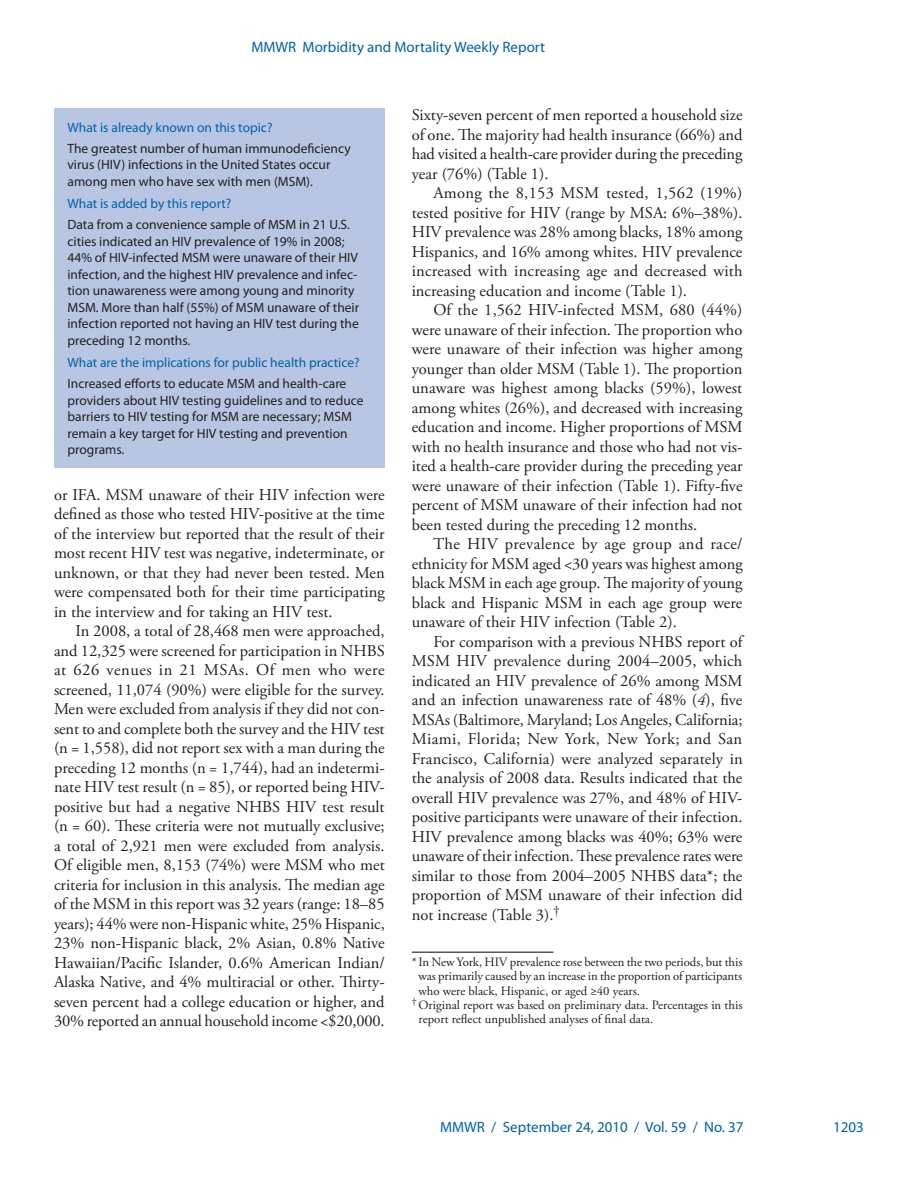
<style>
.page{position:relative;width:918px;height:1188px;background:#fff}
.page>*{position:absolute;margin:0;border:0;box-sizing:border-box;transform-origin:0 0}
.Body_Text{font:16.5px/19.5px "Adobe Garamond Pro";color:#231f20;text-align:justify}
.Header_-_Right{font:15px "Myriad Pro";color:#0161ab}
.FB_answer{font:13.5px/16.5px "Myriad Pro";color:#231f20}
.FB_question{font:13.5px "Myriad Pro";color:#0161ab}
.Footnote_w_Rule_TEX{font:12.75px/14.2px "Adobe Garamond Pro";color:#231f20;text-align:justify}
.Footnote_No_Rule_TE{font:12.75px/14.2px "Adobe Garamond Pro";color:#231f20}
.s1{font-style:italic}
</style>
<div class="page">
<hr style="left:412px;top:952px;width:142px;height:1px;background:#231f20">
<div style="left:54px;top:108px;width:330px;height:360px;background:#b8c6e3"></div>
<p class="Header_-_Right" style="left:251px;top:38px;width:295px">MMWR Morbidity and Mortality Weekly Report</p>
<p class="FB_question" style="left:68px;top:119px;width:206px">What is already known on this topic?</p>
<p class="FB_answer" style="left:68px;top:140px;width:285px">The greatest number of human immunodeficiency virus (HIV) infections in the United States occur among men who have sex with men (MSM).</p>
<p class="FB_question" style="left:68px;top:195px;width:165px">What is added by this report?</p>
<p class="FB_answer" style="left:68px;top:216px;width:293px">Data from a convenience sample of MSM in 21 U.S. cities indicated an HIV prevalence of 19% in 2008; 44% of HIV-infected MSM were unaware of their HIV infection, and the highest HIV prevalence and infec&shy;tion unawareness were among young and minority MSM. More than half (55%) of MSM unaware of their infection reported not having an HIV test during the preceding 12 months.</p>
<p class="FB_question" style="left:68px;top:354px;width:294px">What are the implications for public health practice?</p>
<p class="FB_answer" style="left:68px;top:375px;width:298px">Increased efforts to educate MSM and health-care providers about HIV testing guidelines and to reduce barriers to HIV testing for MSM are necessary; MSM remain a key target for HIV testing and prevention programs.</p>
<p class="Body_Text" style="left:54px;top:485px;width:332px">or IFA. MSM unaware of their HIV infection were defined as those who tested HIV-positive at the time of the interview but reported that the result of their most recent HIV test was negative, indeterminate, or unknown, or that they had never been tested. Men were compensated both for their time participating in the interview and for taking an HIV test.</p>
<p class="Body_Text" style="left:54px;top:622px;width:332px;text-indent:22px">In 2008, a total of 28,468 men were approached, and 12,325 were screened for participation in NHBS at 626 venues in 21 MSAs. Of men who were screened, 11,074 (90%) were eligible for the survey.<br>Men were excluded from analysis if they did not con&shy;sent to and complete both the survey and the HIV test (n = 1,558), did not report sex with a man during the preceding 12 months (n = 1,744), had an indetermi&shy;nate HIV test result (n = 85), or reported being HIV&shy;positive but had a negative NHBS HIV test result (n = 60). These criteria were not mutually exclusive; a total of 2,921 men were excluded from analysis.<br>Of eligible men, 8,153 (74%) were MSM who met criteria for inclusion in this analysis. The median age of the MSM in this report was 32 years (range: 18–85 years); 44% were non-Hispanic white, 25% Hispanic, 23% non-Hispanic black, 2% Asian, 0.8% Native Hawaiian/Pacific Islander, 0.6% American Indian/ Alaska Native, and 4% multiracial or other. Thirty&shy;seven percent had a college education or higher, and 30% reported an annual household income &lt;$20,000.</p>
<p class="Body_Text" style="left:412px;top:106px;width:332px">Sixty-seven percent of men reported a household size of one. The majority had health insurance (66%) and had visited a health-care provider during the preceding year (76%) (Table 1).</p>
<p class="Body_Text" style="left:412px;top:184px;width:332px;text-indent:22px">Among the 8,153 MSM tested, 1,562 (19%) tested positive for HIV (range by MSA: 6%–38%).<br>HIV prevalence was 28% among blacks, 18% among Hispanics, and 16% among whites. HIV prevalence increased with increasing age and decreased with increasing education and income (Table 1).</p>
<p class="Body_Text" style="left:412px;top:301px;width:332px;text-indent:22px">Of the 1,562 HIV-infected MSM, 680 (44%) were unaware of their infection. The proportion who were unaware of their infection was higher among younger than older MSM (Table 1). The proportion unaware was highest among blacks (59%), lowest among whites (26%), and decreased with increasing education and income. Higher proportions of MSM with no health insurance and those who had not vis&shy;ited a health-care provider during the preceding year were unaware of their infection (Table 1). Fifty-five percent of MSM unaware of their infection had not been tested during the preceding 12 months.</p>
<p class="Body_Text" style="left:412px;top:535px;width:332px;text-indent:22px">The HIV prevalence by age group and race/ ethnicity for MSM aged &lt;30 years was highest among black MSM in each age group. The majority of young black and Hispanic MSM in each age group were unaware of their HIV infection (Table 2).</p>
<p class="Body_Text" style="left:412px;top:632px;width:332px;text-indent:22px">For comparison with a previous NHBS report of MSM HIV prevalence during 2004–2005, which indicated an HIV prevalence of 26% among MSM and an infection unawareness rate of 48% (<span class="s1">4</span>), five MSAs (Baltimore, Maryland; Los Angeles, California; Miami, Florida; New York, New York; and San Francisco, California) were analyzed separately in the analysis of 2008 data. Results indicated that the overall HIV prevalence was 27%, and 48% of HIV&shy;positive participants were unaware of their infection.<br>HIV prevalence among blacks was 40%; 63% were unaware of their infection. These prevalence rates were similar to those from 2004–2005 NHBS data*; the proportion of MSM unaware of their infection did not increase (Table 3).<sup>†</sup></p>
<p class="Footnote_w_Rule_TEX" style="left:418px;top:956px;width:325px;text-indent:-7px">*In New York, HIV prevalence rose between the two periods, but this was primarily caused by an increase in the proportion of participants who were black, Hispanic, or aged ≥40 years.</p>
<p class="Footnote_No_Rule_TE" style="left:419px;top:998px;width:325px;text-indent:-7px"><sup>†</sup> Original report was based on preliminary data. Percentages in this report reflect unpublished analyses of final data.</p>
<p class="Header_-_Right" style="left:440px;top:1117px;width:305px">MMWR / September 24, 2010 / Vol. 59 / No. 37</p>
<p class="Header_-_Right" style="left:833px;top:1117px;width:32px">1203</p>
</div>
